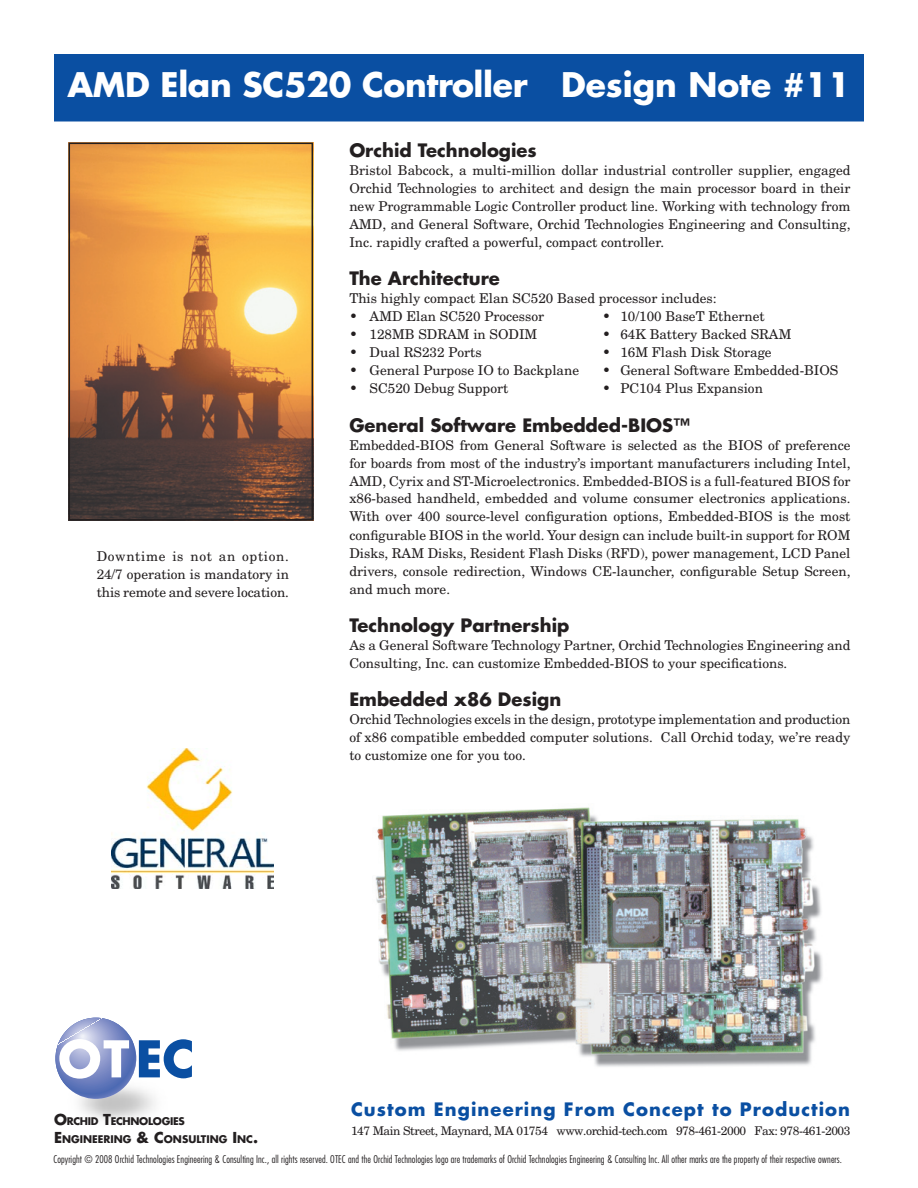
<style>
.page{position:relative;width:918px;height:1188px;background:#fff}
.page>*{position:absolute;margin:0;border:0;box-sizing:border-box;transform-origin:0 0}
.Headline_White{font:700 33px "Futura";letter-spacing:-.01em;color:#fff}
.Headline_White_R{font:700 33px "Futura";color:#fff}
.Sub_Head{font:700 18px "Futura";color:#231f20}
.Sub_Head-2{font:700 18px "Futura";letter-spacing:.06em;color:#0a4fa2}
.Body_Text-back{font:13.5px/18px "New Century Schlbk";color:#231f20;text-align:justify}
.Body_Text-back-2{font:13.5px "New Century Schlbk";letter-spacing:.05em;color:#231f20}
.Body_Text-back-3{font:12px "New Century Schlbk";letter-spacing:-.035em;color:#231f20}
.Line_listing{font:300 condensed 10.35px "Futura";letter-spacing:.01em;color:#231f20}
.t1{font:700 10.35px "Futura";color:#231f20}
.t2{font:700 10.35px "Futura";letter-spacing:-.03em;color:#231f20}
.s1{font-size:14.7px}
</style>
<div class="page">
<svg style="left:55px;top:1018px;width:137px;height:87px"></svg>
<div style="left:54px;top:54px;width:810px;height:68px;background:#0a4fa2;border:2px solid #0a4fa2"></div>
<img style="left:375px;top:807px;width:448px;height:260px">
<img style="left:72px;top:146px;width:238px;height:372px">
<div style="left:69px;top:143px;width:244px;height:378px;border:2px solid #231f20"></div>
<img style="left:111px;top:748px;width:162px;height:141px">
<p class="Headline_White" style="left:68px;top:62px;width:462px">AMD Elan SC520 Controller</p>
<p class="Headline_White_R" style="left:561px;top:62px;width:291px">Design Note #11</p>
<p class="Sub_Head" style="left:349px;top:138px;width:189px">Orchid Technologies</p>
<p class="Body_Text-back" style="left:349px;top:161px;width:503px">Bristol Babcock, a multi-million dollar industrial controller supplier, engaged Orchid Technologies to architect and design the main processor board in their new Programmable Logic Controller product line. Working with technology from AMD, and General Software, Orchid Technologies Engineering and Consulting, Inc. rapidly crafted a powerful, compact controller.</p>
<p class="Sub_Head" style="left:349px;top:266px;width:152px">The Architecture</p>
<p class="Body_Text-back" style="left:349px;top:289px;width:369px">This highly compact Elan SC520 Based processor includes:</p>
<p class="Body_Text-back" style="left:349px;top:307px;width:196px">• AMD Elan SC520 Processor</p>
<p class="Body_Text-back" style="left:602px;top:307px;width:164px">• 10/100 BaseT Ethernet</p>
<p class="Body_Text-back" style="left:349px;top:325px;width:190px">• 128MB SDRAM in SODIM</p>
<p class="Body_Text-back" style="left:602px;top:325px;width:190px">• 64K Battery Backed SRAM</p>
<p class="Body_Text-back" style="left:349px;top:343px;width:134px">• Dual RS232 Ports</p>
<p class="Body_Text-back" style="left:602px;top:343px;width:171px">• 16M Flash Disk Storage</p>
<p class="Body_Text-back" style="left:349px;top:361px;width:231px">• General Purpose IO to Backplane</p>
<p class="Body_Text-back" style="left:602px;top:361px;width:237px">• General Software Embedded-BIOS</p>
<p class="Body_Text-back" style="left:349px;top:379px;width:161px">• SC520 Debug Support</p>
<p class="Body_Text-back" style="left:602px;top:379px;width:162px">• PC104 Plus Expansion</p>
<p class="Sub_Head" style="left:349px;top:412px;width:342px">General Software Embedded-BIOS™</p>
<p class="Body_Text-back" style="left:349px;top:435px;width:503px">Embedded-BIOS from General Software is selected as the BIOS of preference for boards from most of the industry’s important manufacturers including Intel, AMD, Cyrix and ST-Microelectronics. Embedded-BIOS is a full-featured BIOS for x86-based handheld, embedded and volume consumer electronics applications.<br>With over 400 source-level configuration options, Embedded-BIOS is the most configurable BIOS in the world. Your design can include built-in support for ROM Disks, RAM Disks, Resident Flash Disks (RFD), power management, LCD Panel drivers, console redirection, Windows CE-launcher, configurable Setup Screen, and much more.</p>
<p class="Sub_Head" style="left:349px;top:613px;width:222px">Technology Partnership</p>
<p class="Body_Text-back" style="left:349px;top:636px;width:503px">As a General Software Technology Partner, Orchid Technologies Engineering and<br>Consulting, Inc. can customize Embedded-BIOS to your specifications.</p>
<p class="Sub_Head" style="left:349px;top:687px;width:213px">Embedded x86 Design</p>
<p class="Body_Text-back" style="left:349px;top:710px;width:503px">Orchid Technologies excels in the design, prototype implementation and production of x86 compatible embedded computer solutions. Call Orchid today, we’re ready to customize one for you too.</p>
<p class="Body_Text-back-2" style="left:97px;top:548px;width:194px">Downtime is not an option.</p>
<p class="Body_Text-back" style="left:97px;top:565px;width:194px">24/7 operation is mandatory in this remote and severe location.</p>
<p class="Sub_Head-2" style="left:351px;top:1097px;width:501px">Custom Engineering From Concept to Production</p>
<p class="Line_listing" style="left:53px;top:1153px;width:790px">Copyright © 2008 Orchid Technologies Engineering &amp; Consulting Inc., all rights reserved. OTEC and the Orchid Technologies logo are trademarks of Orchid Technologies Engineering &amp; Consulting Inc. All other marks are the property of their respective owners.</p>
<p class="t2" style="left:54px;top:1114px;width:132px"><span class="s1">O</span>RCHID <span class="s1">T</span>ECHNOLOGIES</p>
<p class="t1" style="left:54px;top:1132px;width:206px"><span class="s1">E</span> NGINEERING <span class="s1">&amp; C</span>ONSULTING <span class="s1">I</span> NC<span class="s1">.</span></p>
<p class="Body_Text-back-3" style="left:351px;top:1123px;width:501px">147 Main Street, Maynard, MA 01754 www.orchid-tech.com 978-461-2000 Fax: 978-461-2003</p>
</div>
